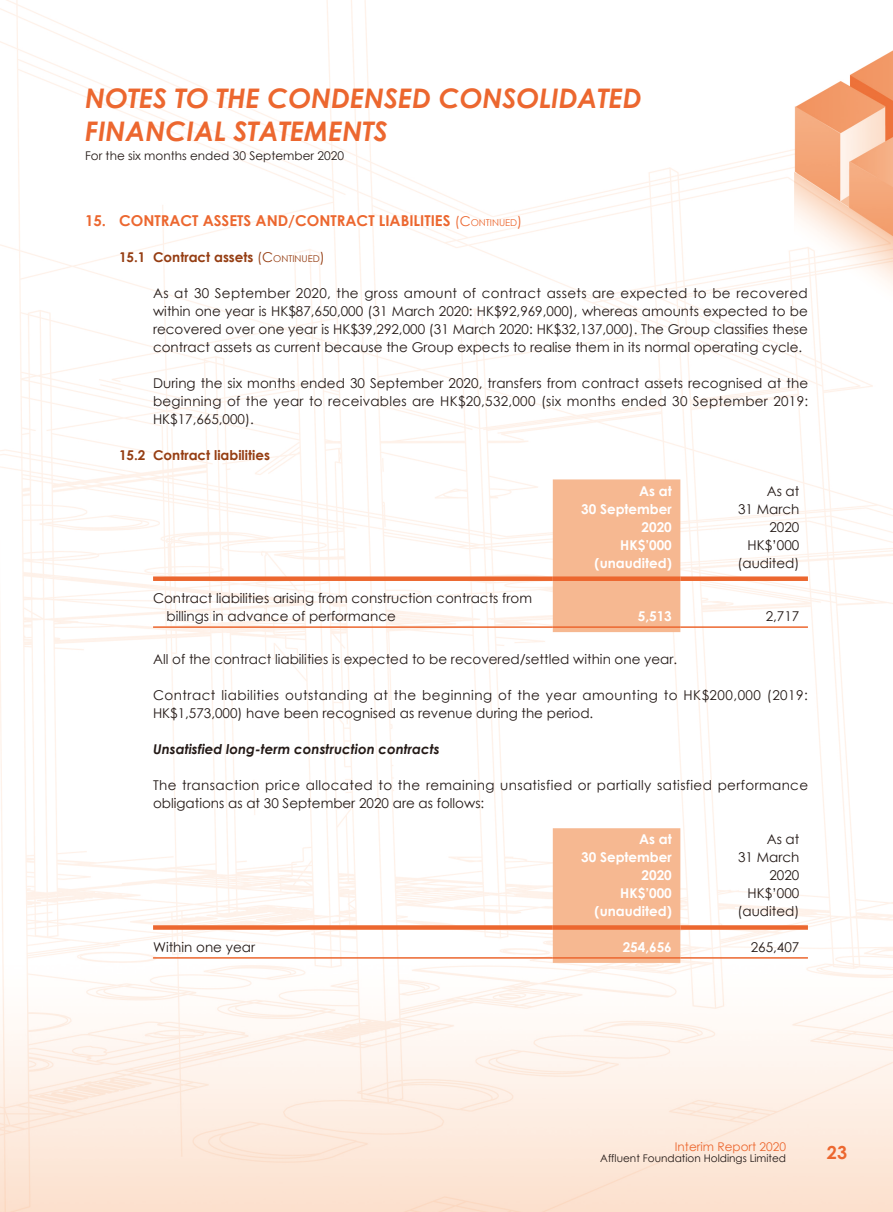
<style>
.page{position:relative;width:893px;height:1212px;background:#fff}
.page>*{position:absolute;margin:0;border:0;box-sizing:border-box;transform-origin:0 0}
.t1{font:italic 700 27px/32.4px "Century Gothic";color:#ec672f}
.t2{font:700 18px "Century Gothic";color:#ec672f}
.t3{font:700 15px "Century Gothic";color:#ec672f}
.t4{font:13.5px/18px "Century Gothic";color:#231916;text-align:justify}
.t5{font:13.5px/18px "Century Gothic";letter-spacing:.035em;color:#231916}
.t6{font:13.5px/18px "Century Gothic";letter-spacing:.025em;color:#231916}
.t7{font:700 13.5px/18px "Century Gothic";color:#fff;text-align:right}
.t8{font:700 13.5px "Century Gothic";color:#953d12}
.t9{font:italic 700 13.5px "Century Gothic";color:#231916}
.t10{font:12px "Century Gothic";color:#231916}
.t11{font:12px "Century Gothic";color:#ec672f}
.t12{font:10.5px "Century Gothic";color:#231916}
.s1{font-weight:400;font-size:13.5px}
.s2{font-weight:400;font-size:9.45px}
.s3{font-weight:400}
</style>
<div class="page">
<img style="left:0;top:0;width:893px;height:1212px">
<div style="left:553px;top:479px;width:127px;height:153px;background:#f6b891"></div>
<div style="left:153px;top:576px;width:400px;height:5px;background:#ec672f"></div>
<div style="left:553px;top:576px;width:127px;height:5px;background:#ec672f"></div>
<div style="left:680px;top:576px;width:128px;height:5px;background:#ec672f"></div>
<hr style="left:153px;top:626px;width:400px;height:2px;background:#ec672f">
<hr style="left:553px;top:626px;width:127px;height:2px;background:#ec672f">
<hr style="left:680px;top:626px;width:128px;height:2px;background:#ec672f">
<div style="left:553px;top:828px;width:127px;height:135px;background:#f6b891"></div>
<div style="left:153px;top:925px;width:400px;height:5px;background:#ec672f"></div>
<div style="left:553px;top:925px;width:127px;height:5px;background:#ec672f"></div>
<div style="left:680px;top:925px;width:128px;height:5px;background:#ec672f"></div>
<hr style="left:153px;top:957px;width:400px;height:2px;background:#ec672f">
<hr style="left:553px;top:957px;width:127px;height:2px;background:#ec672f">
<hr style="left:680px;top:957px;width:128px;height:2px;background:#ec672f">
<h1 class="t1" style="left:85px;top:81px;width:558px">NOTES TO THE CONDENSED CONSOLIDATED<br>FINANCIAL STATEMENTS</h1>
<p class="t10" style="left:85px;top:147px;width:260px">For the six months ended 30 September 2020</p>
<p class="t3" style="left:85px;top:209px;width:439px">15. CONTRACT ASSETS AND/CONTRACT LIABILITIES <span class="s1">(C</span><span class="s2">ONTINUED</span><span class="s1">)</span></p>
<p class="t8" style="left:119px;top:246px;width:207px">15.1 Contract assets <span class="s3">(C</span><span class="s2">ONTINUED</span><span class="s3">)</span></p>
<p class="t4" style="left:153px;top:283px;width:656px">As at 30 September 2020, the gross amount of contract assets are expected to be recovered within one year is HK$87,650,000 (31 March 2020: HK$92,969,000), whereas amounts expected to be recovered over one year is HK$39,292,000 (31 March 2020: HK$32,137,000). The Group classifies these contract assets as current because the Group expects to realise them in its normal operating cycle.</p>
<p class="t4" style="left:153px;top:373px;width:657px">During the six months ended 30 September 2020, transfers from contract assets recognised at the beginning of the year to receivables are HK$20,532,000 (six months ended 30 September 2019:<br>HK$17,665,000).</p>
<p class="t8" style="left:119px;top:444px;width:152px">15.2 Contract liabilities</p>
<p class="t7" style="left:581px;top:481px;width:92px">As at<br>30 September<br>2020</p>
<p class="t4" style="left:738px;top:481px;width:63px;text-align:right">As at<br>31 March<br>2020</p>
<p class="t7" style="left:620px;top:535px;width:53px">HK$’000</p>
<p class="t4" style="left:747px;top:535px;width:53px">HK$’000</p>
<p class="t7" style="left:595px;top:553px;width:79px">(unaudited)</p>
<p class="t4" style="left:737px;top:553px;width:63px">(audited)</p>
<p class="t4" style="left:167px;top:589px;width:367px;text-indent:-13px">Contract liabilities arising from construction contracts from billings in advance of performance</p>
<p class="t7" style="left:638px;top:607px;width:36px">5,513</p>
<p class="t4" style="left:766px;top:607px;width:35px">2,717</p>
<p class="t4" style="left:153px;top:650px;width:526px">All of the contract liabilities is expected to be recovered/settled within one year.</p>
<p class="t5" style="left:153px;top:686px;width:656px">Contract liabilities outstanding at the beginning of the year amounting to HK$200,000 (2019:<br>HK$1,573,000) have been recognised as revenue during the period.</p>
<p class="t9" style="left:153px;top:739px;width:288px">Unsatisfied long-term construction contracts</p>
<p class="t6" style="left:153px;top:776px;width:657px">The transaction price allocated to the remaining unsatisfied or partially satisfied performance obligations as at 30 September 2020 are as follows:</p>
<p class="t7" style="left:581px;top:830px;width:92px">As at<br>30 September<br>2020</p>
<p class="t4" style="left:738px;top:830px;width:63px;text-align:right">As at<br>31 March<br>2020</p>
<p class="t7" style="left:620px;top:884px;width:53px">HK$’000</p>
<p class="t4" style="left:747px;top:884px;width:53px">HK$’000</p>
<p class="t7" style="left:595px;top:902px;width:79px">(unaudited)</p>
<p class="t4" style="left:737px;top:902px;width:63px">(audited)</p>
<p class="t4" style="left:153px;top:938px;width:104px">Within one year</p>
<p class="t7" style="left:623px;top:938px;width:51px">254,656</p>
<p class="t4" style="left:751px;top:938px;width:50px">265,407</p>
<p class="t11" style="left:675px;top:1138px;width:113px">Interim Report 2020</p>
<p class="t12" style="left:600px;top:1151px;width:187px">Affluent Foundation Holdings Limited</p>
<h2 class="t2" style="left:827px;top:1138px;width:22px">23</h2>
</div>
